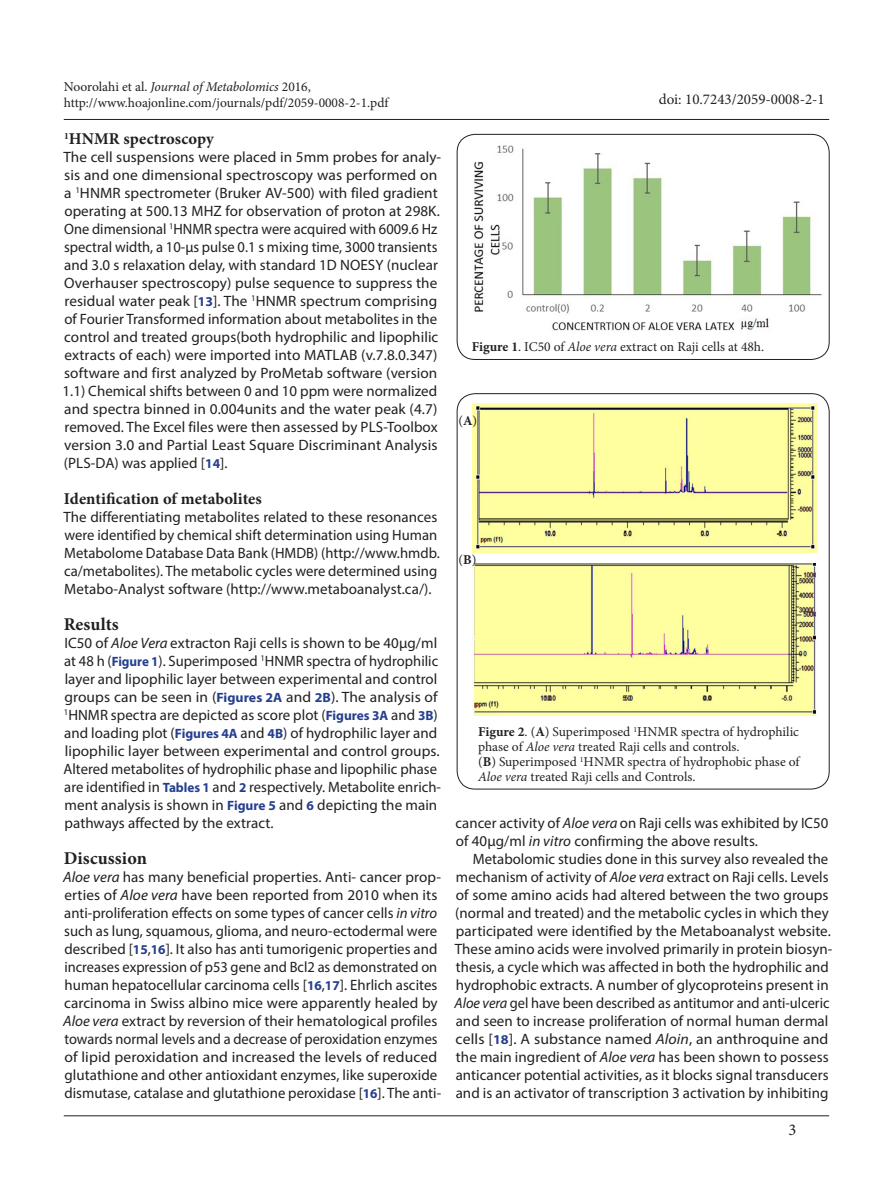
<style>
.page{position:relative;width:893px;height:1191px;background:#fff}
.page>*{position:absolute;margin:0;border:0;box-sizing:border-box;transform-origin:0 0}
.t1{font:700 18px "Minion Pro";letter-spacing:.005em;color:#231f20}
.t2{font:700 16.5px "Minion Pro";letter-spacing:.005em;color:#231f20}
.t3{font:16.5px "Minion Pro";color:#231f20}
.t4{font:15px/18px "Myriad Pro";letter-spacing:.005em;color:#231f20}
.t5{font:15px "Minion Pro";color:#231f20}
.t6{font:13.5px/15px "Minion Pro";color:#231f20}
.s1{font-style:italic}
.s2{font-weight:700;font-size:13.5px;color:#253f8e}
.s3{font-weight:700}
</style>
<div class="page">
<hr style="left:64px;top:119px;width:765px;height:1px;background:#231f20">
<hr style="left:64px;top:1115px;width:765px;height:1px;background:#231f20">
<img style="left:474px;top:145px;width:348px;height:186px">
<div style="left:457px;top:134px;width:373px;height:226px;border:1px solid #231f20;border-radius:18px"></div>
<img style="left:472px;top:403px;width:345px;height:149px">
<img style="left:472px;top:563px;width:344px;height:152px">
<p class="t6" style="left:64px;top:78px;width:326px;line-height:16.2px">Noorolahi et al. <span class="s1">Journal of Metabolomics</span> 2016, http://www.hoajonline.com/journals/pdf/2059-0008-2-1.pdf</p>
<p class="t2" style="left:64px;top:127px;width:151px"><sup>1</sup>HNMR spectroscopy</p>
<p class="t4" style="left:63px;top:148px;width:380px">The cell suspensions were placed in 5mm probes for analy&shy;sis and one dimensional spectroscopy was performed on a <sup>1</sup>HNMR spectrometer (Bruker AV-500) with filed gradient operating at 500.13 MHZ for observation of proton at 298K.<br>One dimensional <sup>1</sup>HNMR spectra were acquired with 6009.6 Hz spectral width, a 10-μs pulse 0.1 s mixing time, 3000 transients and 3.0 s relaxation delay, with standard 1D NOESY (nuclear Overhauser spectroscopy) pulse sequence to suppress the residual water peak [<span class="s2">13</span>]. The <sup>1</sup>HNMR spectrum comprising of Fourier Transformed information about metabolites in the control and treated groups(both hydrophilic and lipophilic extracts of each) were imported into MATLAB (v.7.8.0.347) software and first analyzed by ProMetab software (version 1.1) Chemical shifts between 0 and 10 ppm were normalized and spectra binned in 0.004units and the water peak (4.7) removed. The Excel files were then assessed by PLS-Toolbox version 3.0 and Partial Least Square Discriminant Analysis (PLS-DA) was applied [<span class="s2">14</span>].</p>
<p class="t2" style="left:64px;top:487px;width:199px">Identification of metabolites</p>
<p class="t4" style="left:63px;top:508px;width:378px">The differentiating metabolites related to these resonances were identified by chemical shift determination using Human Metabolome Database Data Bank (HMDB) (http://www.hmdb. ca/metabolites). The metabolic cycles were determined using Metabo-Analyst software (http://www.metaboanalyst.ca/).</p>
<p class="t1" style="left:64px;top:612px;width:57px">Results</p>
<p class="t4" style="left:64px;top:634px;width:379px">IC50 of <span class="s1">Aloe Vera</span> extracton Raji cells is shown to be 40μg/ml at 48 h (<span class="s2">Figure 1</span>). Superimposed <sup>1</sup>HNMR spectra of hydrophilic layer and lipophilic layer between experimental and control groups can be seen in (<span class="s2">Figures 2A</span> and <span class="s2">2B</span>). The analysis of <sup>1</sup>HNMR spectra are depicted as score plot (<span class="s2">Figures 3A</span> and <span class="s2">3B</span>) and loading plot (<span class="s2">Figures 4A</span> and <span class="s2">4B</span>) of hydrophilic layer and lipophilic layer between experimental and control groups.<br>Altered metabolites of hydrophilic phase and lipophilic phase are identified in <span class="s2">Tables 1</span> and <span class="s2">2</span> respectively. Metabolite enrich&shy;ment analysis is shown in <span class="s2">Figure 5</span> and <span class="s2">6</span> depicting the main pathways affected by the extract.</p>
<p class="t1" style="left:64px;top:846px;width:85px">Discussion</p>
<p class="t4" style="left:63px;top:868px;width:380px"><span class="s1">Aloe vera</span> has many beneficial properties. Anti- cancer prop&shy;erties of <span class="s1">Aloe vera</span> have been reported from 2010 when its anti-proliferation effects on some types of cancer cells <span class="s1">in vitro </span>such as lung, squamous, glioma, and neuro-ectodermal were described [<span class="s2">15</span>,<span class="s2">16</span>]. It also has anti tumorigenic properties and increases expression of p53 gene and Bcl2 as demonstrated on human hepatocellular carcinoma cells [<span class="s2">16</span>,<span class="s2">17</span>]. Ehrlich ascites carcinoma in Swiss albino mice were apparently healed by <span class="s1">Aloe vera</span> extract by reversion of their hematological profiles towards normal levels and a decrease of peroxidation enzymes of lipid peroxidation and increased the levels of reduced glutathione and other antioxidant enzymes, like superoxide dismutase, catalase and glutathione peroxidase [<span class="s2">16</span>]. The anti-</p>
<p class="t5" style="left:659px;top:89px;width:167px">doi: 10.7243/2059-0008-2-1</p>
<p class="t6" style="left:472px;top:340px;width:294px"><span class="s3">Figure 1</span>. IC50 of <span class="s1">Aloe vera</span> extract on Raji cells at 48h.</p>
<p class="t6" style="left:458px;top:413px;width:20px">(<span class="s3">A</span>)</p>
<p class="t6" style="left:458px;top:552px;width:19px">(<span class="s3">B</span>)</p>
<p class="t6" style="left:478px;top:724px;width:323px"><span class="s3">Figure 2</span>. (<span class="s3">A</span>) Superimposed <sup>1</sup>HNMR spectra of hydrophilic phase of <span class="s1">Aloe vera</span> treated Raji cells and controls.<br>(<span class="s3">B</span>) Superimposed <sup>1</sup>HNMR spectra of hydrophobic phase of <span class="s1">Aloe vera</span> treated Raji cells and Controls.</p>
<p class="t4" style="left:456px;top:814px;width:374px">cancer activity of <span class="s1">Aloe vera</span> on Raji cells was exhibited by IC50 of 40µg/ml <span class="s1">in vitro</span> confirming the above results.</p>
<p class="t4" style="left:455px;top:850px;width:379px;text-indent:18px">Metabolomic studies done in this survey also revealed the mechanism of activity of <span class="s1">Aloe vera</span> extract on Raji cells. Levels of some amino acids had altered between the two groups (normal and treated) and the metabolic cycles in which they participated were identified by the Metaboanalyst website.<br>These amino acids were involved primarily in protein biosyn&shy;thesis, a cycle which was affected in both the hydrophilic and hydrophobic extracts. A number of glycoproteins present in <span class="s1">Aloe vera</span> gel have been described as antitumor and anti-ulceric and seen to increase proliferation of normal human dermal cells [<span class="s2">18</span>]. A substance named <span class="s1">Aloin</span>, an anthroquine and the main ingredient of <span class="s1">Aloe vera</span> has been shown to possess anticancer potential activities, as it blocks signal transducers and is an activator of transcription 3 activation by inhibiting</p>
<p class="t3" style="left:789px;top:1118px;width:9px">3</p>
</div>
